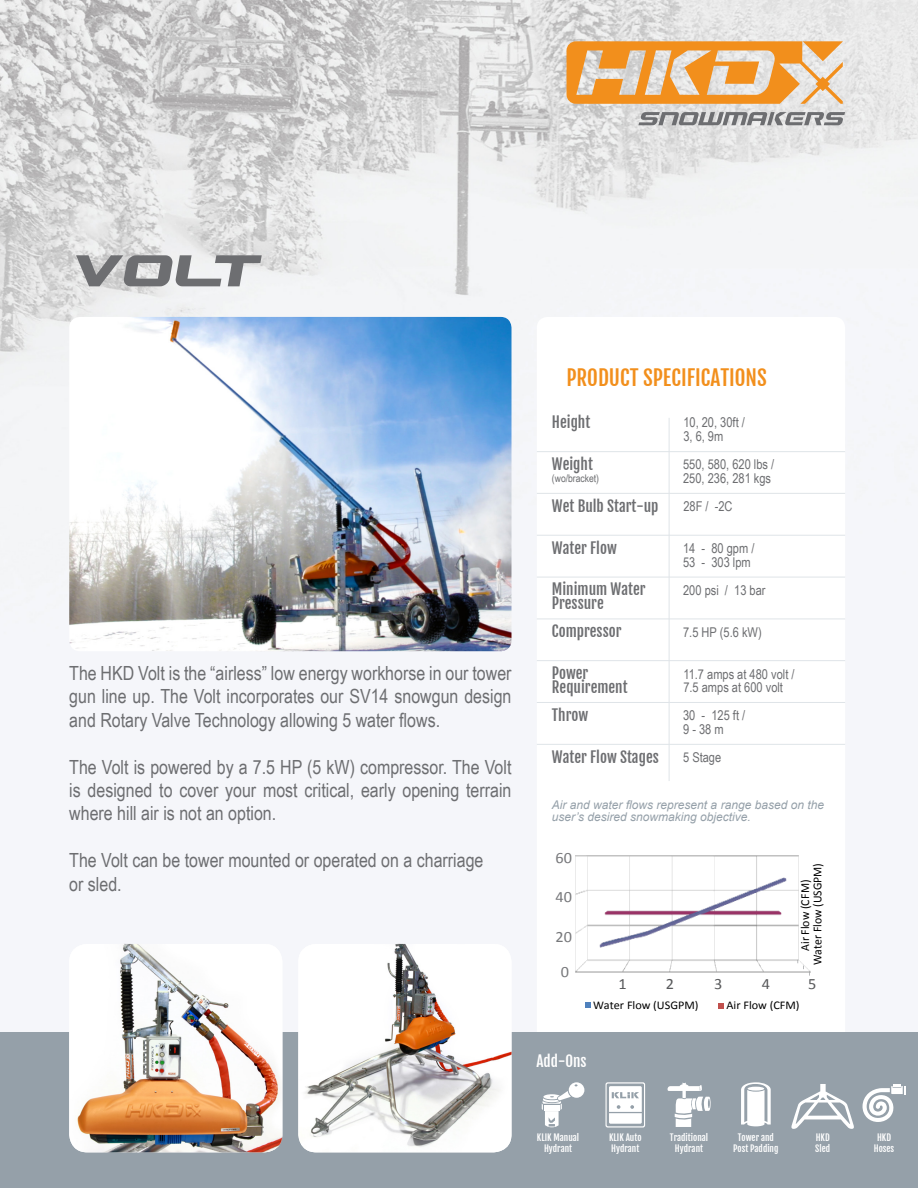
<style>
.page{position:relative;width:918px;height:1188px;background:#fff}
.page>*{position:absolute;margin:0;border:0;box-sizing:border-box;transform-origin:0 0}
.t1{font:italic 54px "Gunship Semi";color:#6d6e71}
.t2{font:21px "Fjalla One";color:#f28f1c}
.t3{font:19.5px/23.4px "Arial Narrow";color:#6d6e71;text-align:justify}
.t4{font:15.75px "Calibri";color:#77787b}
.t5{font:15.75px "Calibri";color:#58595b}
.t6{font:15px/13.5px "Fjalla One";color:#6d6e71}
.t7{font:15px "Fjalla One";color:#fff}
.t8{font:13.5px/13.8px "Arial Narrow";color:#6d6e71}
.t9{font:12.15px/12.3px "Calibri";color:#000;text-align:center}
.t10{font:italic 12px/12px "Arial";color:#95a0a9}
.t11{font:11.85px "Calibri";color:#000}
.t12{font:10.5px "Arial Narrow";color:#6d6e71}
.t13{font:9px/10.8px "Fjalla One";color:#fff;text-align:center}
</style>
<div class="page">
<img style="left:0;top:0;width:918px;height:944px">
<svg style="left:537px;top:317px;width:308px;height:627px"></svg>
<div style="left:0;top:1032px;width:918px;height:156px;background:#95a0a9"></div>
<svg style="left:862px;top:1085px;width:44px;height:37px"></svg>
<svg style="left:791px;top:1084px;width:63px;height:45px"></svg>
<svg style="left:741px;top:1082px;width:30px;height:44px"></svg>
<svg style="left:668px;top:1083px;width:43px;height:44px"></svg>
<svg style="left:606px;top:1082px;width:39px;height:46px"></svg>
<svg style="left:542px;top:1082px;width:42px;height:45px"></svg>
<svg style="left:567px;top:41px;width:276px;height:63px;background:#eab270"></svg>
<svg style="left:638px;top:112px;width:207px;height:13px;background:#9d9ea0"></svg>
<img style="left:69px;top:317px;width:443px;height:334px">
<img style="left:69px;top:944px;width:213px;height:208px">
<img style="left:298px;top:944px;width:214px;height:208px">
<hr style="left:537px;top:451px;width:308px;height:1px;background:#dfe4e8">
<hr style="left:669px;top:418px;width:1px;height:363px;background:#dfe4e8">
<hr style="left:537px;top:493px;width:308px;height:1px;background:#dfe4e8">
<hr style="left:537px;top:535px;width:308px;height:1px;background:#dfe4e8">
<hr style="left:537px;top:577px;width:308px;height:1px;background:#dfe4e8">
<hr style="left:537px;top:619px;width:308px;height:1px;background:#dfe4e8">
<hr style="left:537px;top:660px;width:308px;height:1px;background:#dfe4e8">
<hr style="left:537px;top:702px;width:308px;height:1px;background:#dfe4e8">
<hr style="left:537px;top:744px;width:308px;height:1px;background:#dfe4e8">
<div style="left:568px;top:849px;width:262px;height:166px;background:#fff"></div>
<svg style="left:585px;top:1003px;width:6px;height:5px"></svg>
<svg style="left:718px;top:1003px;width:6px;height:6px"></svg>
<img style="left:575px;top:855px;width:224px;height:118px">
<svg style="left:798px;top:960px;width:12px;height:16px"></svg>
<h1 class="t1" style="left:69px;top:246px;width:191px">volt</h1>
<p class="t3" style="left:69px;top:661px;width:444px">The HKD Volt is the “airless” low energy workhorse in our tower gun line up. The Volt incorporates our SV14 snowgun design and Rotary Valve Technology allowing 5 water flows.</p>
<p class="t3" style="left:69px;top:754px;width:444px">The Volt is powered by a 7.5 HP (5 kW) compressor. The Volt is designed to cover your most critical, early opening terrain where hill air is not an option.</p>
<p class="t3" style="left:69px;top:848px;width:416px">The Volt can be tower mounted or operated on a charriage or sled.</p>
<p class="t2" style="left:567px;top:365px;width:202px">PRODUCT SPECIFICATIONS</p>
<p class="t8" style="left:683px;top:415px;width:63px">10, 20, 30ft /<br>3, 6, 9m</p>
<p class="t8" style="left:683px;top:457px;width:93px">550, 580, 620 lbs /<br>250, 236, 281 kgs</p>
<p class="t6" style="left:552px;top:499px;width:108px">Wet Bulb Start-up</p>
<p class="t6" style="left:552px;top:416px;width:40px">Height</p>
<p class="t6" style="left:552px;top:457px;width:43px">Weight</p>
<p class="t12" style="left:552px;top:471px;width:49px">(wo/bracket)</p>
<p class="t8" style="left:683px;top:499px;width:51px">28F / -2C</p>
<p class="t8" style="left:683px;top:541px;width:73px">14 - 80 gpm /<br>53 - 303 lpm</p>
<p class="t6" style="left:552px;top:541px;width:66px">Water Flow</p>
<p class="t6" style="left:552px;top:583px;width:95px">Minimum Water</p>
<p class="t8" style="left:683px;top:583px;width:84px">200 psi / 13 bar</p>
<p class="t6" style="left:552px;top:596px;width:53px">Pressure</p>
<p class="t8" style="left:683px;top:624px;width:80px">7.5 HP (5.6 kW)</p>
<p class="t6" style="left:552px;top:666px;width:77px">Power<br>Requirement</p>
<p class="t6" style="left:552px;top:625px;width:71px">Compressor</p>
<p class="t8" style="left:683px;top:666px;width:113px">11.7 amps at 480 volt /<br>7.5 amps at 600 volt</p>
<p class="t6" style="left:552px;top:708px;width:38px">Throw</p>
<p class="t6" style="left:552px;top:750px;width:108px">Water Flow Stages</p>
<p class="t8" style="left:683px;top:750px;width:40px">5 Stage</p>
<p class="t8" style="left:683px;top:708px;width:64px">30 - 125 ft /<br>9 - 38 m</p>
<p class="t10" style="left:552px;top:799px;width:274px">Air and water flows represent a range based on the user’s desired snowmaking objective.</p>
<p class="t4" style="left:556px;top:848px;width:18px">60</p>
<p class="t4" style="left:556px;top:887px;width:18px">40</p>
<p class="t4" style="left:556px;top:927px;width:18px">20</p>
<p class="t4" style="left:561px;top:962px;width:10px">0</p>
<p class="t9" style="left:799px;top:965px;width:104px;rotate:-90deg">Air Flow (CFM)<br>Water Flow (USGPM)</p>
<p class="t5" style="left:618px;top:974px;width:10px">1</p>
<p class="t5" style="left:666px;top:974px;width:10px">2</p>
<p class="t5" style="left:714px;top:974px;width:10px">3</p>
<p class="t5" style="left:762px;top:974px;width:10px">4</p>
<p class="t5" style="left:808px;top:974px;width:10px">5</p>
<p class="t11" style="left:593px;top:998px;width:107px">Water Flow (USGPM)</p>
<p class="t11" style="left:727px;top:998px;width:75px">Air Flow (CFM)</p>
<p class="t7" style="left:537px;top:1052px;width:52px">Add-Ons</p>
<p class="t13" style="left:537px;top:1132px;width:44px">KLIK Manual<br>Hydrant</p>
<p class="t13" style="left:609px;top:1132px;width:34px;text-align:left">KLIK Auto<br>Hydrant</p>
<p class="t13" style="left:670px;top:1132px;width:40px">Traditional<br>Hydrant</p>
<p class="t13" style="left:733px;top:1132px;width:47px">Tower and<br>Post Padding</p>
<p class="t13" style="left:815px;top:1132px;width:16px;text-align:left">HKD<br>Sled</p>
<p class="t13" style="left:874px;top:1132px;width:22px">HKD<br>Hoses</p>
</div>
